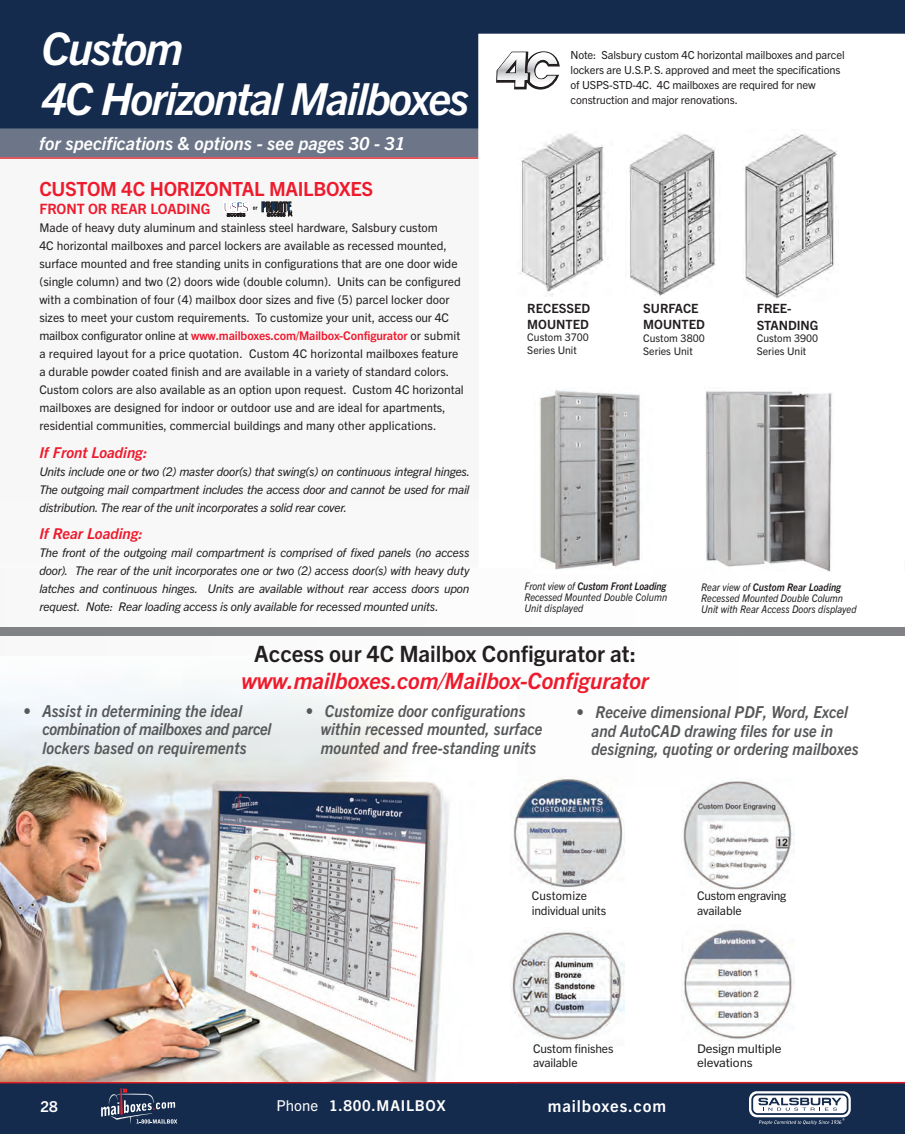
<style>
.page{position:relative;width:905px;height:1134px;background:#fff}
.page>*{position:absolute;margin:0;border:0;box-sizing:border-box;transform-origin:0 0}
.t1{font:italic 700 45px "Trade Gothic Next LT Pro";letter-spacing:-.04em;color:#fff}
.t2{font:italic 700 44.25px "Trade Gothic Next LT Pro";letter-spacing:-.04em;color:#fff}
.t3{font:italic 700 22.5px "Trade Gothic Next LT Pro";letter-spacing:-.005em;color:#ee1b2d}
.t4{font:700 22.5px "Trade Gothic Next LT Pro";color:#231f20}
.Blue_head{font:700 19.5px "Trade Gothic Next LT Pro";letter-spacing:-.015em;color:#ee1b2d}
.t5{font:italic 700 18px "Trade Gothic Next LT Pro";color:#fff}
.Blue_head-2{font:italic 700 16.5px "Trade Gothic Next LT Pro";letter-spacing:.005em;color:#57585a;scale:.91 1}
.Blue_head-3{font:italic 700 16.5px/18.8px "Trade Gothic Next LT Pro";letter-spacing:-.02em;color:#57585a;scale:.91 1}
.t6{font:700 16.5px "Trade Gothic Next LT Pro";letter-spacing:.05em;color:#fff}
.t7{font:700 15px "Trade Gothic Next LT Pro";letter-spacing:.05em;color:#fff}
.item_text{font:italic 700 15px "Trade Gothic Next LT Pro";color:#ee1b2d}
.specs{font:italic 700 15px "Trade Gothic Next LT Pro";color:#ee1b2d}
.Blue_head-4{font:700 14.25px "Trade Gothic Next LT Pro";letter-spacing:-.005em;color:#ee1b2d}
.t8{font:700 12.75px "Trade Gothic Next LT Pro";color:#231f20}
.t9{font:12px/18px "Trade Gothic Next LT Pro";color:#231f20}
.item_text-2{font:italic 12px/18px "Trade Gothic Next LT Pro";letter-spacing:-.02em;color:#231f20;text-align:justify}
.t10{font:12px "Trade Gothic Next LT Pro";color:#231f20;scale:1.09 1}
.t11{font:12px "Trade Gothic Next LT Pro";letter-spacing:-.025em;color:#231f20}
.t12{font:12px "Trade Gothic Next LT Pro";letter-spacing:-.02em;color:#231f20}
.item_text-3{font:11.1px/15px "Trade Gothic Next LT Pro";letter-spacing:-.015em;color:#231f20}
.t13{font:italic 10.5px/11.2px "Trade Gothic Next LT Pro";color:#231f20;scale:.9 1}
.t14{font:10.5px/12.6px "Trade Gothic Next LT Pro";color:#231f20}
.s1{font-weight:700;color:#ee1b2d}
.s2{font-weight:700}
.s3{font-weight:400}
</style>
<div class="page">
<div style="left:0;top:1083px;width:904px;height:51px;background:#142b4e"></div>
<div style="left:0;top:0;width:904px;height:129px;background:#142b4e"></div>
<div style="left:0;top:129px;width:478px;height:28px;background:#6c7688"></div>
<hr style="left:0;top:157px;width:478px;height:2px;background:#de1d24">
<svg style="left:101px;top:1088px;width:76px;height:36px"></svg>
<svg style="left:478px;top:34px;width:426px;height:1048px"></svg>
<hr style="left:0;top:1082px;width:904px;height:1px;background:#de1d24">
<svg style="left:749px;top:1091px;width:101px;height:26px"></svg>
<svg style="left:752px;top:1094px;width:95px;height:20px"></svg>
<div style="left:751px;top:1094px;width:97px;height:21px;border:2px solid #142b4e;border-radius:5px"></div>
<svg style="left:758px;top:1098px;width:83px;height:13px"></svg>
<svg style="left:758px;top:1118px;width:86px;height:7px"></svg>
<div style="left:0;top:159px;width:478px;height:923px;background:#f7f7f8"></div>
<div style="left:0;top:568px;width:904px;height:218px;background:#fdfdfd"></div>
<img style="left:0;top:694px;width:516px;height:388px">
<svg style="left:904px;top:0;width:1px;height:1083px"></svg>
<div style="left:0;top:627px;width:904px;height:9px;background:#808285"></div>
<svg style="left:224px;top:201px;width:68px;height:15px"></svg>
<svg style="left:494px;top:50px;width:68px;height:41px"></svg>
<img style="left:511px;top:928px;width:113px;height:117px">
<img style="left:511px;top:776px;width:113px;height:117px">
<img style="left:681px;top:925px;width:113px;height:116px">
<img style="left:681px;top:781px;width:113px;height:114px">
<img style="left:742px;top:130px;width:96px;height:171px">
<img style="left:516px;top:128px;width:96px;height:168px">
<img style="left:625px;top:131px;width:96px;height:167px">
<img style="left:704px;top:387px;width:129px;height:185px">
<img style="left:534px;top:387px;width:119px;height:183px">
<p class="t1" style="left:41px;top:17px;width:143px">Custom</p>
<p class="t2" style="left:41px;top:68px;width:429px">4C Horizontal Mailboxes</p>
<p class="t5" style="left:39px;top:131px;width:367px">for specifications &amp; options - see pages 30 - 31</p>
<p class="item_text-3" style="left:570px;top:47px;width:275px">Note: Salsbury custom 4C horizontal mailboxes and parcel lockers are U.S.P.S. approved and meet the specifications of USPS-STD-4C. 4C mailboxes are required for new construction and major renovations.</p>
<p class="Blue_head" style="left:39px;top:175px;width:335px">CUSTOM 4C HORIZONTAL MAILBOXES</p>
<p class="Blue_head-4" style="left:39px;top:199px;width:172px">FRONT OR REAR LOADING</p>
<p class="t9" style="left:39px;top:217px;width:426px">Made of heavy duty aluminum and stainless steel hardware, Salsbury custom<br>4C horizontal mailboxes and parcel lockers are available as recessed mounted, surface mounted and free standing units in configurations that are one door wide (single column) and two (2) doors wide (double column). Units can be configured with a combination of four (4) mailbox door sizes and five (5) parcel locker door sizes to meet your custom requirements. To customize your unit, access our 4C mailbox configurator online at <span class="s1">www.mailboxes.com/Mailbox-Configurator</span> or submit a required layout for a price quotation. Custom 4C horizontal mailboxes feature a durable powder coated finish and are available in a variety of standard colors.<br>Custom colors are also available as an option upon request. Custom 4C horizontal mailboxes are designed for indoor or outdoor use and are ideal for apartments, residential communities, commercial buildings and many other applications.</p>
<p class="item_text" style="left:39px;top:442px;width:109px">If Front Loading:</p>
<p class="item_text-2" style="left:39px;top:462px;width:431px">Units include one or two (2) master door(s) that swing(s) on continuous integral hinges.<br>The outgoing mail compartment includes the access door and cannot be used for mail distribution. The rear of the unit incorporates a solid rear cover.</p>
<p class="specs" style="left:39px;top:523px;width:105px">If Rear Loading:</p>
<p class="item_text-2" style="left:39px;top:543px;width:431px">The front of the outgoing mail compartment is comprised of fixed panels (no access door). The rear of the unit incorporates one or two (2) access door(s) with heavy duty latches and continuous hinges. Units are available without rear access doors upon request. Note: Rear loading access is only available for recessed mounted units.</p>
<p class="t4" style="left:254px;top:638px;width:383px">Access our 4C Mailbox Configurator at:</p>
<p class="t3" style="left:241px;top:665px;width:409px">www.mailboxes.com/Mailbox-Configurator</p>
<p class="Blue_head-2" style="left:576px;top:700px;width:300px">• Receive dimensional PDF, Word, Excel</p>
<p class="Blue_head-2" style="left:591px;top:719px;width:267px">and AutoCAD drawing files for use in</p>
<p class="Blue_head-2" style="left:591px;top:738px;width:295px">designing, quoting or ordering mailboxes</p>
<p class="t8" style="left:527px;top:299px;width:64px">RECESSED</p>
<p class="t8" style="left:527px;top:315px;width:63px">MOUNTED</p>
<p class="t14" style="left:527px;top:331px;width:63px">Custom 3700<br>Series Unit</p>
<p class="t8" style="left:643px;top:300px;width:57px">SURFACE</p>
<p class="t8" style="left:643px;top:316px;width:63px">MOUNTED</p>
<p class="t14" style="left:643px;top:331px;width:63px">Custom 3800<br>Series Unit</p>
<p class="t8" style="left:756px;top:300px;width:36px">FREE-</p>
<p class="t8" style="left:756px;top:316px;width:63px">STANDING</p>
<p class="t14" style="left:756px;top:332px;width:63px">Custom 3900<br>Series Unit</p>
<p class="t13" style="left:524px;top:579px;width:160px;text-align:justify">Front view of <span class="s2">Custom Front Loading </span>Recessed Mounted Double Column Unit displayed</p>
<p class="t13" style="left:701px;top:581px;width:159px">Rear view of <span class="s2">Custom Rear Loading<br></span>Recessed Mounted Double Column</p>
<p class="t13" style="left:701px;top:603px;width:174px">Unit with Rear Access Doors displayed</p>
<p class="Blue_head-2" style="left:305px;top:699px;width:243px">• Customize door configurations</p>
<p class="Blue_head-2" style="left:321px;top:718px;width:245px">within recessed mounted, surface</p>
<p class="Blue_head-2" style="left:321px;top:737px;width:238px">mounted and free-standing units</p>
<p class="Blue_head-3" style="left:42px;top:700px;width:253px;text-indent:-20px">• Assist in determining the ideal combination of mailboxes and parcel</p>
<p class="Blue_head-2" style="left:42px;top:737px;width:226px">lockers based on requirements</p>
<p class="t9" style="left:532px;top:886px;width:57px">Customize</p>
<p class="t11" style="left:532px;top:902px;width:76px">individual units</p>
<p class="t12" style="left:697px;top:888px;width:91px">Custom engraving</p>
<p class="t9" style="left:697px;top:900px;width:46px">available</p>
<p class="t9" style="left:533px;top:1038px;width:82px">Custom finishes</p>
<p class="t9" style="left:533px;top:1053px;width:46px">available</p>
<p class="t7" style="left:41px;top:1096px;width:19px">28</p>
<p class="t7" style="left:276px;top:1095px;width:171px"><span class="s3">Phone</span> 1.800.MAILBOX</p>
<h3 class="t6" style="left:548px;top:1095px;width:120px">mailboxes.com</h3>
<p class="t10" style="left:697px;top:1040px;width:79px">Design multiple</p>
<p class="t10" style="left:697px;top:1054px;width:52px">elevations</p>
</div>
